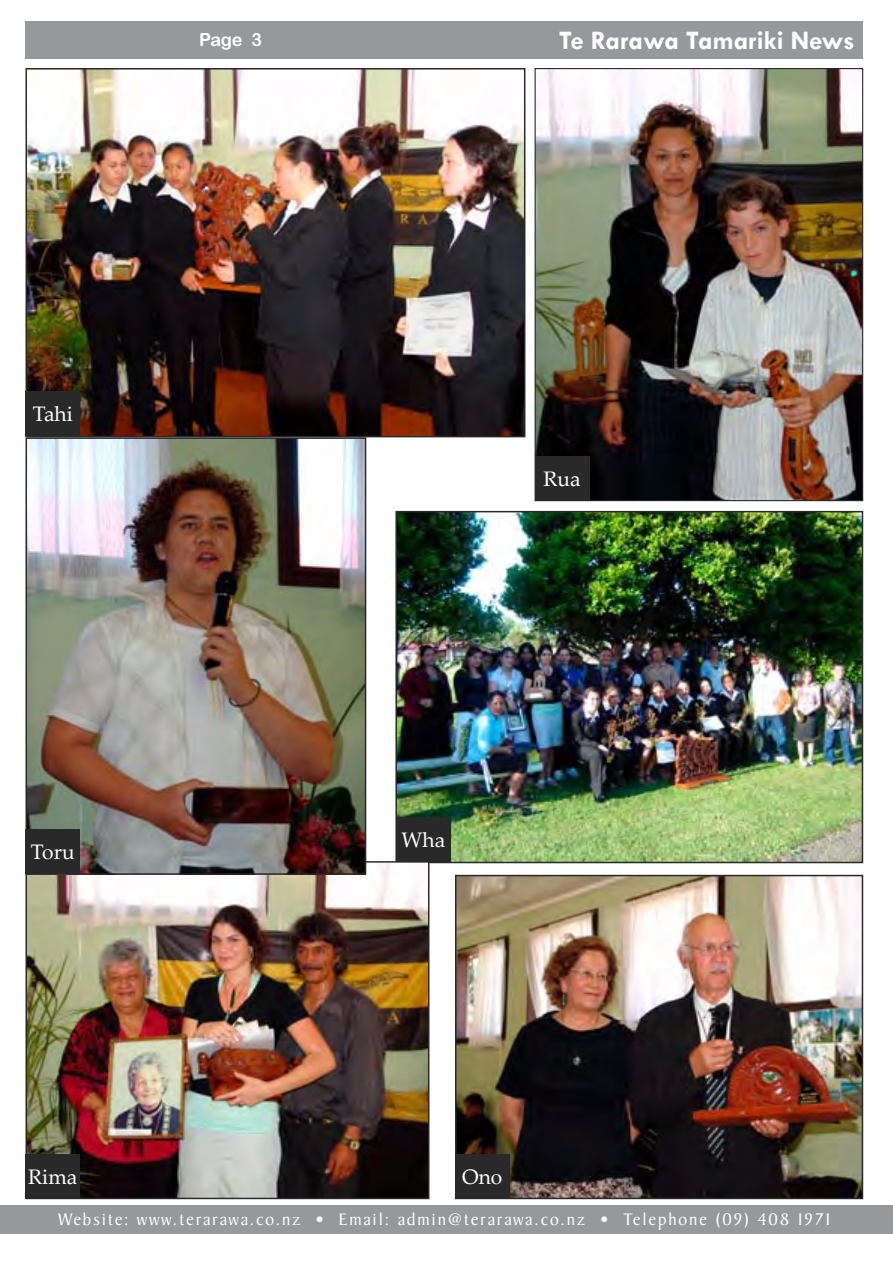
<style>
.page{position:relative;width:893px;height:1263px;background:#fff}
.page>*{position:absolute;margin:0;border:0;box-sizing:border-box;transform-origin:0 0}
.t1{font:700 27px "Tw Cen";color:#fff}
.t2{font:21px "Palatino Linotype";color:#fff}
.t3{font:18px "Baker Signet";letter-spacing:.1em;color:#fff}
.t4{font:18px "Arial Rounded MT Bold";color:#fff}
</style>
<div class="page">
<div style="left:0;top:1205px;width:893px;height:28px;background:#96989b"></div>
<div style="left:26px;top:21px;width:837px;height:37px;background:#96989b"></div>
<img style="left:398px;top:514px;width:462px;height:346px">
<div style="left:395px;top:511px;width:468px;height:352px;border:2px solid #2a2929"></div>
<img style="left:458px;top:878px;width:402px;height:318px">
<div style="left:455px;top:875px;width:408px;height:324px;border:2px solid #2a2929"></div>
<img style="left:29px;top:864px;width:397px;height:332px">
<div style="left:26px;top:861px;width:403px;height:338px;border:2px solid #2a2929"></div>
<img style="left:537px;top:70px;width:324px;height:429px">
<img style="left:29px;top:71px;width:493px;height:363px">
<div style="left:26px;top:68px;width:499px;height:369px;border:2px solid #2a2929"></div>
<img style="left:29px;top:440px;width:334px;height:432px">
<div style="left:26px;top:437px;width:340px;height:438px;border:2px solid #2a2929"></div>
<div style="left:26px;top:390px;width:54px;height:45px;background:#2a2929"></div>
<div style="left:535px;top:456px;width:54px;height:45px;background:#2a2929"></div>
<div style="left:26px;top:829px;width:54px;height:45px;background:#2a2929"></div>
<div style="left:396px;top:817px;width:55px;height:45px;background:#2a2929"></div>
<div style="left:26px;top:1154px;width:54px;height:45px;background:#2a2929"></div>
<div style="left:455px;top:1154px;width:55px;height:45px;background:#2a2929"></div>
<p class="t4" style="left:199px;top:29px;width:64px">Page 3</p>
<h1 class="t1" style="left:559px;top:24px;width:297px">Te Rarawa Tamariki News</h1>
<p class="t2" style="left:33px;top:399px;width:42px">Tahi</p>
<p class="t2" style="left:31px;top:837px;width:45px">Toru</p>
<p class="t2" style="left:543px;top:464px;width:39px">Rua</p>
<p class="t2" style="left:402px;top:825px;width:45px">Wha</p>
<p class="t2" style="left:28px;top:1162px;width:51px">Rima</p>
<p class="t2" style="left:462px;top:1162px;width:42px">Ono</p>
<p class="t3" style="left:58px;top:1209px;width:774px">Website: www.terarawa.co.nz • Email: admin@terarawa.co.nz • Telephone (09) 408 1971</p>
</div>
